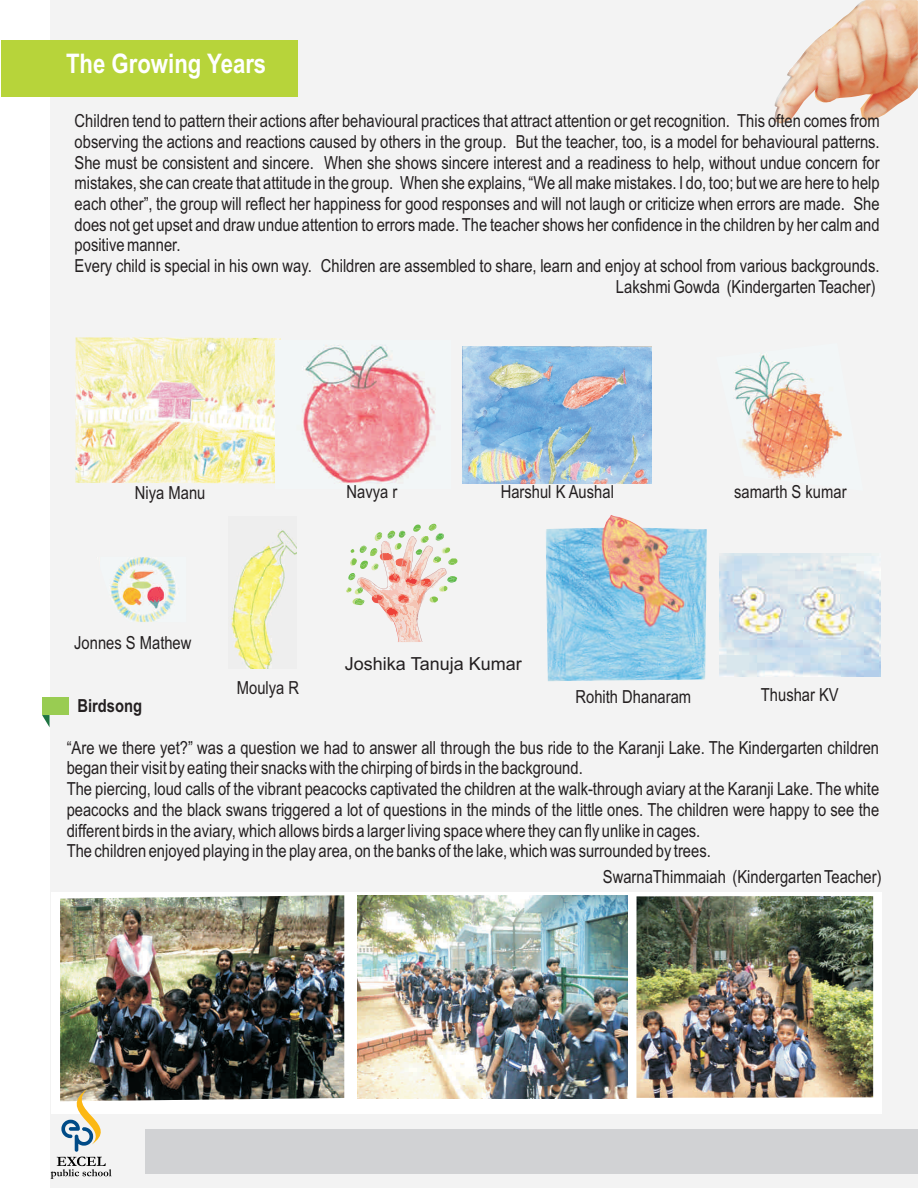
<style>
.page{position:relative;width:918px;height:1188px;background:#fff}
.page>*{position:absolute;margin:0;border:0;box-sizing:border-box;transform-origin:0 0}
.t1{font:700 27px "Arial Narrow";color:#fff}
.t2{font:18px/20.7px "Arial Narrow";color:#231f20}
.t3{font:18px "Arial";color:#231f20}
.t4{font:700 18px "Arial Narrow";color:#231f20}
</style>
<div class="page">
<div style="left:51px;top:0;width:867px;height:1188px;background:#f3f3f3"></div>
<div style="left:1px;top:40px;width:296px;height:57px;background:#b7d43a"></div>
<img style="left:76px;top:337px;width:205px;height:146px">
<img style="left:276px;top:340px;width:159px;height:144px">
<img style="left:462px;top:346px;width:189px;height:137px">
<img style="left:110px;top:557px;width:66px;height:65px">
<svg style="left:346px;top:524px;width:111px;height:118px"></svg>
<img style="left:733px;top:355px;width:109px;height:125px">
<img style="left:546px;top:515px;width:161px;height:166px">
<img style="left:774px;top:0;width:144px;height:123px">
<img style="left:231px;top:529px;width:65px;height:139px">
<div style="left:42px;top:697px;width:27px;height:18px;background:#99cc52"></div>
<svg style="left:42px;top:715px;width:8px;height:12px"></svg>
<div style="left:51px;top:892px;width:830px;height:222px;background:#fff"></div>
<img style="left:60px;top:895px;width:284px;height:206px">
<img style="left:357px;top:895px;width:271px;height:203px">
<img style="left:637px;top:896px;width:236px;height:202px">
<img style="left:720px;top:554px;width:160px;height:123px">
<div style="left:145px;top:1130px;width:773px;height:44px;background:#d1d2d4"></div>
<svg style="left:51px;top:1089px;width:61px;height:90px"></svg>
<h1 class="t1" style="left:66px;top:53px;width:202px">The Growing Years</h1>
<p class="t2" style="left:75px;top:112px;width:807px">Children tend to pattern their actions after behavioural practices that attract attention or get recognition. This often comes from</p>
<p class="t2" style="left:75px;top:133px;width:807px">observing the actions and reactions caused by others in the group. But the teacher, too, is a model for behavioural patterns.</p>
<p class="t2" style="left:75px;top:154px;width:807px">She must be consistent and sincere. When she shows sincere interest and a readiness to help, without undue concern for</p>
<p class="t2" style="left:75px;top:174px;width:807px">mistakes, she can create that attitude in the group. When she explains, “We all make mistakes. I do, too; but we are here to help</p>
<p class="t2" style="left:75px;top:195px;width:807px">each other”, the group will reflect her happiness for good responses and will not laugh or criticize when errors are made. She</p>
<p class="t2" style="left:75px;top:216px;width:807px">does not get upset and draw undue attention to errors made. The teacher shows her confidence in the children by her calm and</p>
<p class="t2" style="left:75px;top:236px;width:107px">positive manner.</p>
<p class="t2" style="left:75px;top:257px;width:807px">Every child is special in his own way. Children are assembled to share, learn and enjoy at school from various backgrounds.</p>
<p class="t2" style="left:616px;top:278px;width:261px">Lakshmi Gowda (Kindergarten Teacher)</p>
<p class="t2" style="left:135px;top:484px;width:72px">Niya Manu</p>
<p class="t2" style="left:346px;top:483px;width:52px">Navya r</p>
<p class="t2" style="left:74px;top:634px;width:119px">Jonnes S Mathew</p>
<p class="t2" style="left:501px;top:483px;width:115px">Harshul K Aushal</p>
<p class="t2" style="left:734px;top:483px;width:114px">samarth S kumar</p>
<p class="t3" style="left:345px;top:657px;width:178px">Joshika Tanuja Kumar</p>
<p class="t2" style="left:237px;top:679px;width:64px">Moulya R</p>
<p class="t2" style="left:761px;top:686px;width:79px">Thushar KV</p>
<p class="t2" style="left:576px;top:688px;width:117px">Rohith Dhanaram</p>
<p class="t4" style="left:77px;top:699px;width:66px">Birdsong</p>
<p class="t2" style="left:67px;top:739px;width:814px">“Are we there yet?” was a question we had to answer all through the bus ride to the Karanji Lake. The Kindergarten children began their visit by eating their snacks with the chirping of birds in the background.<br>The piercing, loud calls of the vibrant peacocks captivated the children at the walk-through aviary at the Karanji Lake. The white peacocks and the black swans triggered a lot of questions in the minds of the little ones. The children were happy to see the different birds in the aviary, which allows birds a larger living space where they can fly unlike in cages.<br>The children enjoyed playing in the play area, on the banks of the lake, which was surrounded by trees.</p>
<p class="t2" style="left:603px;top:868px;width:280px">SwarnaThimmaiah (Kindergarten Teacher)</p>
</div>
